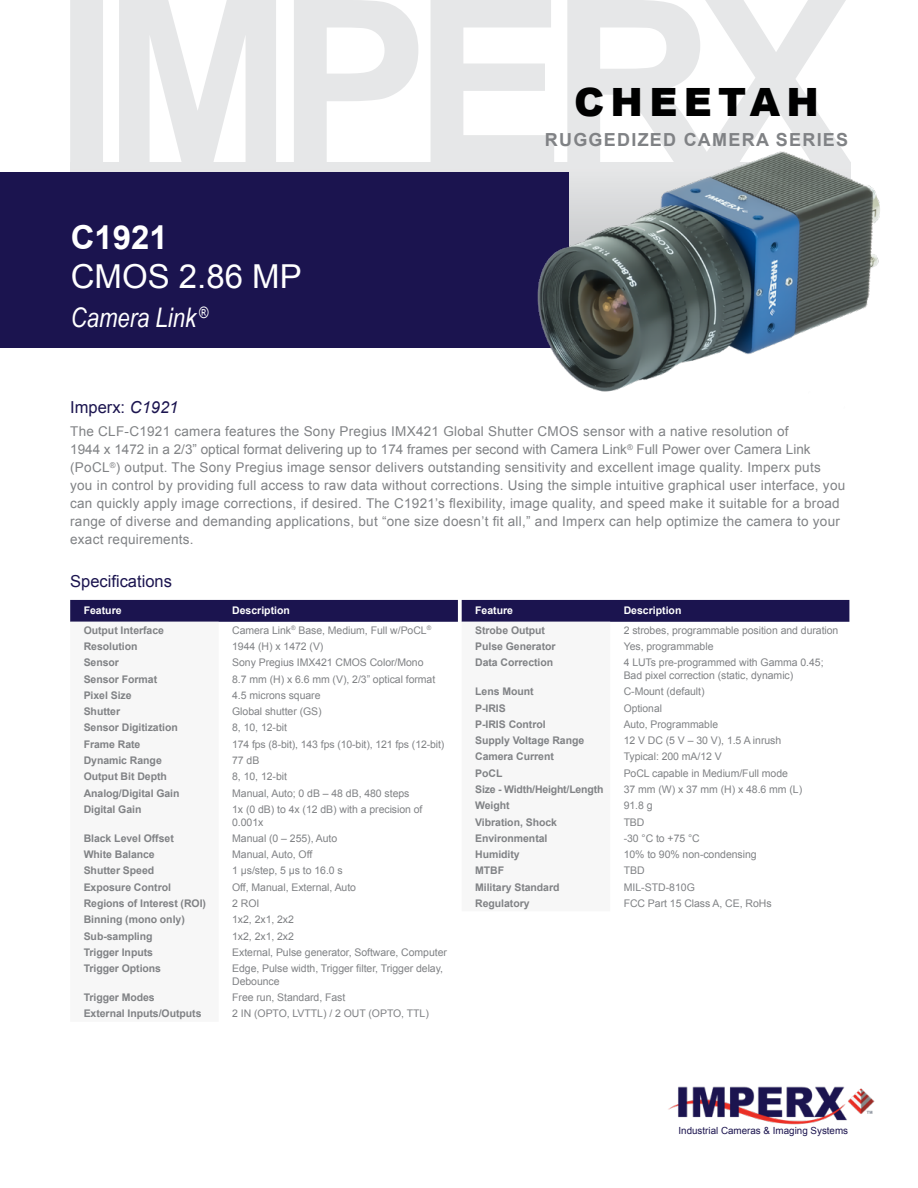
<style>
.page{position:relative;width:918px;height:1188px;background:#fff}
.page>*{position:absolute;margin:0;border:0;box-sizing:border-box;transform-origin:0 0}
.t1{font:900 39px "Arial";letter-spacing:.16em;color:#000}
.t2{font:33px "Arial";color:#fff}
.t3{font:700 33px "Arial";color:#fff}
.t4{font:italic 27px "Arial Narrow";color:#fff}
.t5{font:700 18px "Arial";letter-spacing:.07em;color:#808285}
.t6{font:16.5px "Arial";color:#1b144f}
.t7{font:13.5px/18px "Arial";letter-spacing:.02em;color:#808285}
.t8{font:10.5px/12.8px "Arial";letter-spacing:-.005em;color:#808285}
.t9{font:700 10.5px "Arial";letter-spacing:-.005em;color:#808285}
.t10{font:700 10.5px "Arial";color:#fff}
.t11{font:9.75px "Arial";color:#1b144f}
.s1{font-style:italic}
</style>
<div class="page">
<svg style="left:70px;top:0;width:776px;height:162px;fill:#e6e7e8"></svg>
<img style="left:668px;top:1086px;width:207px;height:39px">
<div style="left:70px;top:162px;width:780px;height:146px;background:#e6e7e8"></div>
<div style="left:0;top:172px;width:568px;height:176px;background:#1b144f"></div>
<div style="left:70px;top:600px;width:779px;height:22px;background:#1b144f"></div>
<img style="left:500px;top:126px;width:380px;height:266px">
<h2 class="t3" style="left:71px;top:215px;width:99px">C1921</h2>
<h2 class="t2" style="left:71px;top:255px;width:233px">CMOS 2.86 MP</h2>
<h3 class="t4" style="left:71px;top:299px;width:139px">Camera Link <sup>®</sup></h3>
<h1 class="t1" style="left:574px;top:73px;width:246px">CHEETAH</h1>
<h3 class="t5" style="left:545px;top:127px;width:305px">RUGGEDIZED CAMERA SERIES</h3>
<h3 class="t6" style="left:70px;top:396px;width:110px">Imperx: <span class="s1">C1921</span></h3>
<p class="t7" style="left:70px;top:423px;width:777px">The CLF-C1921 camera features the Sony Pregius IMX421 Global Shutter CMOS sensor with a native resolution of<br>1944 x 1472 in a 2/3” optical format delivering up to 174 frames per second with Camera Link<sup>®</sup> Full Power over Camera Link (PoCL<sup>®</sup>) output. The Sony Pregius image sensor delivers outstanding sensitivity and excellent image quality. Imperx puts you in control by providing full access to raw data without corrections. Using the simple intuitive graphical user interface, you can quickly apply image corrections, if desired. The C1921’s flexibility, image quality, and speed make it suitable for a broad range of diverse and demanding applications, but “one size doesn’t fit all,” and Imperx can help optimize the camera to your exact requirements.</p>
<h3 class="t6" style="left:70px;top:570px;width:103px">Specifications</h3>
<p class="t10" style="left:84px;top:604px;width:39px">Feature</p>
<p class="t10" style="left:232px;top:604px;width:59px">Description</p>
<p class="t9" style="left:84px;top:623px;width:82px">Output Interface</p>
<p class="t8" style="left:232px;top:624px;width:201px">Camera Link<sup>®</sup> Base, Medium, Full w/PoCL<sup>®</sup></p>
<p class="t9" style="left:84px;top:639px;width:55px">Resolution</p>
<p class="t8" style="left:232px;top:640px;width:93px">1944 (H) x 1472 (V)</p>
<p class="t9" style="left:84px;top:656px;width:37px">Sensor</p>
<p class="t8" style="left:232px;top:656px;width:193px">Sony Pregius IMX421 CMOS Color/Mono</p>
<p class="t9" style="left:84px;top:672px;width:75px">Sensor Format</p>
<p class="t8" style="left:232px;top:673px;width:205px">8.7 mm (H) x 6.6 mm (V), 2/3” optical format</p>
<p class="t9" style="left:84px;top:688px;width:49px">Pixel Size</p>
<p class="t8" style="left:232px;top:689px;width:90px">4.5 microns square</p>
<p class="t9" style="left:84px;top:704px;width:38px">Shutter</p>
<p class="t8" style="left:232px;top:705px;width:91px">Global shutter (GS)</p>
<p class="t9" style="left:84px;top:721px;width:96px">Sensor Digitization</p>
<p class="t8" style="left:232px;top:721px;width:56px">8, 10, 12-bit</p>
<p class="t9" style="left:84px;top:737px;width:58px">Frame Rate</p>
<p class="t8" style="left:232px;top:738px;width:214px">174 fps (8-bit), 143 fps (10-bit), 121 fps (12-bit)</p>
<p class="t9" style="left:84px;top:753px;width:80px">Dynamic Range</p>
<p class="t8" style="left:232px;top:754px;width:29px">77 dB</p>
<p class="t9" style="left:84px;top:770px;width:85px">Output Bit Depth</p>
<p class="t8" style="left:232px;top:770px;width:56px">8, 10, 12-bit</p>
<p class="t9" style="left:84px;top:786px;width:97px">Analog/Digital Gain</p>
<p class="t8" style="left:232px;top:787px;width:179px">Manual, Auto; 0 dB – 48 dB, 480 steps</p>
<p class="t9" style="left:84px;top:802px;width:59px">Digital Gain</p>
<p class="t8" style="left:232px;top:803px;width:192px">1x (0 dB) to 4x (12 dB) with a precision of<br>0.001x</p>
<p class="t9" style="left:84px;top:831px;width:92px">Black Level Offset</p>
<p class="t8" style="left:232px;top:832px;width:107px">Manual (0 – 255), Auto</p>
<p class="t9" style="left:84px;top:847px;width:73px">White Balance</p>
<p class="t8" style="left:232px;top:848px;width:82px">Manual, Auto, Off</p>
<p class="t9" style="left:84px;top:864px;width:72px">Shutter Speed</p>
<p class="t8" style="left:232px;top:865px;width:112px">1 μs/step, 5 μs to 16.0 s</p>
<p class="t9" style="left:84px;top:880px;width:89px">Exposure Control</p>
<p class="t8" style="left:232px;top:881px;width:125px">Off, Manual, External, Auto</p>
<p class="t9" style="left:84px;top:896px;width:124px">Regions of Interest (ROI)</p>
<p class="t8" style="left:232px;top:897px;width:29px">2 ROI</p>
<p class="t9" style="left:84px;top:913px;width:103px">Binning (mono only)</p>
<p class="t8" style="left:232px;top:913px;width:63px">1x2, 2x1, 2x2</p>
<p class="t9" style="left:84px;top:929px;width:70px">Sub-sampling</p>
<p class="t8" style="left:232px;top:930px;width:63px">1x2, 2x1, 2x2</p>
<p class="t9" style="left:84px;top:945px;width:71px">Trigger Inputs</p>
<p class="t8" style="left:232px;top:946px;width:216px">External, Pulse generator, Software, Computer</p>
<p class="t9" style="left:84px;top:961px;width:79px">Trigger Options</p>
<p class="t8" style="left:232px;top:962px;width:212px">Edge, Pulse width, Trigger filter, Trigger delay,<br>Debounce</p>
<p class="t9" style="left:84px;top:991px;width:73px">Trigger Modes</p>
<p class="t8" style="left:232px;top:991px;width:115px">Free run, Standard, Fast</p>
<p class="t9" style="left:84px;top:1007px;width:119px">External Inputs/Outputs</p>
<p class="t8" style="left:232px;top:1008px;width:198px">2 IN (OPTO, LVTTL) / 2 OUT (OPTO, TTL)</p>
<p class="t10" style="left:475px;top:604px;width:39px">Feature</p>
<p class="t10" style="left:624px;top:604px;width:59px">Description</p>
<p class="t9" style="left:475px;top:623px;width:71px">Strobe Output</p>
<p class="t8" style="left:624px;top:624px;width:216px">2 strobes, programmable position and duration</p>
<p class="t9" style="left:475px;top:639px;width:82px">Pulse Generator</p>
<p class="t8" style="left:624px;top:640px;width:91px">Yes, programmable</p>
<p class="t9" style="left:475px;top:656px;width:80px">Data Correction</p>
<p class="t8" style="left:624px;top:656px;width:201px">4 LUTs pre-programmed with Gamma 0.45;<br>Bad pixel correction (static, dynamic)</p>
<p class="t9" style="left:475px;top:685px;width:60px">Lens Mount</p>
<p class="t8" style="left:624px;top:685px;width:82px">C-Mount (default)</p>
<p class="t9" style="left:475px;top:701px;width:32px">P-IRIS</p>
<p class="t8" style="left:624px;top:702px;width:40px">Optional</p>
<p class="t9" style="left:475px;top:717px;width:72px">P-IRIS Control</p>
<p class="t8" style="left:624px;top:718px;width:96px">Auto, Programmable</p>
<p class="t9" style="left:475px;top:734px;width:111px">Supply Voltage Range</p>
<p class="t8" style="left:624px;top:734px;width:159px">12 V DC (5 V – 30 V), 1.5 A inrush</p>
<p class="t9" style="left:475px;top:750px;width:80px">Camera Current</p>
<p class="t8" style="left:624px;top:751px;width:100px">Typical: 200 mA/12 V</p>
<p class="t9" style="left:475px;top:766px;width:29px">PoCL</p>
<p class="t8" style="left:624px;top:767px;width:166px">PoCL capable in Medium/Full mode</p>
<p class="t9" style="left:475px;top:782px;width:130px">Size - Width/Height/Length</p>
<p class="t8" style="left:624px;top:783px;width:180px">37 mm (W) x 37 mm (H) x 48.6 mm (L)</p>
<p class="t9" style="left:475px;top:799px;width:36px">Weight</p>
<p class="t8" style="left:624px;top:799px;width:30px">91.8 g</p>
<p class="t9" style="left:475px;top:815px;width:83px">Vibration, Shock</p>
<p class="t8" style="left:624px;top:816px;width:22px">TBD</p>
<p class="t9" style="left:475px;top:831px;width:74px">Environmental</p>
<p class="t8" style="left:624px;top:832px;width:78px">-30 °C to +75 °C</p>
<p class="t9" style="left:475px;top:847px;width:46px">Humidity</p>
<p class="t8" style="left:624px;top:848px;width:134px">10% to 90% non-condensing</p>
<p class="t9" style="left:475px;top:864px;width:31px">MTBF</p>
<p class="t8" style="left:624px;top:865px;width:23px">TBD</p>
<p class="t9" style="left:475px;top:880px;width:86px">Military Standard</p>
<p class="t8" style="left:624px;top:881px;width:73px">MIL-STD-810G</p>
<p class="t9" style="left:475px;top:896px;width:56px">Regulatory</p>
<p class="t8" style="left:624px;top:897px;width:149px">FCC Part 15 Class A, CE, RoHs</p>
<p class="t11" style="left:679px;top:1124px;width:171px">Industrial Cameras &amp; Imaging Systems</p>
</div>
